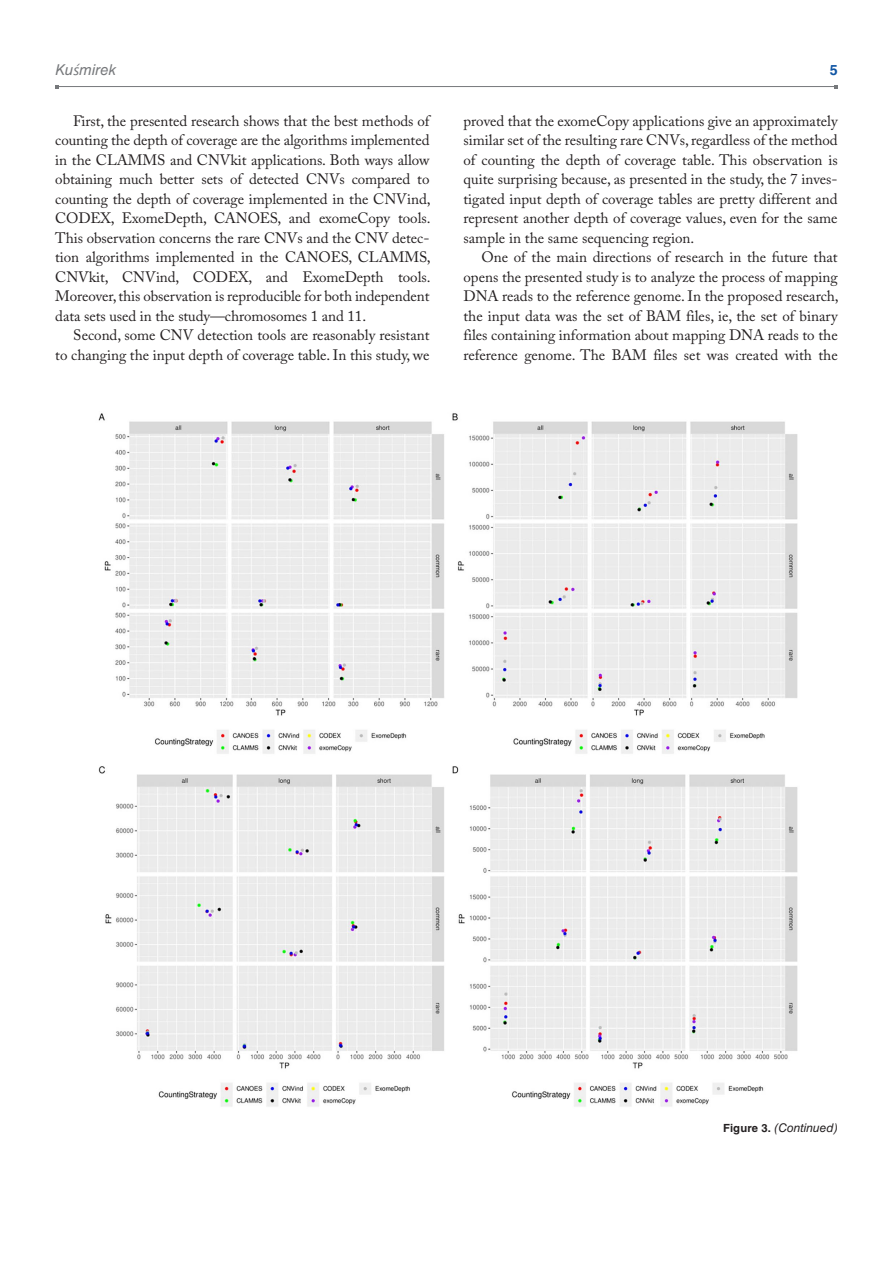
<style>
.page{position:relative;width:893px;height:1263px;background:#fff}
.page>*{position:absolute;margin:0;border:0;box-sizing:border-box;transform-origin:0 0}
.t1{font:15px/19.5px "Adobe Caslon Pro";color:#231f20;text-align:justify}
.t2{font:italic 15px "Helvetica LT Std";color:#76787b}
.t3{font:700 14.25px "Helvetica LT Std";color:#1055a4}
.t4{font:italic 12px "Helvetica LT Std";color:#231f20}
.s1{font-family:"Segoe UI"}
.s2{font-weight:700;font-style:normal;font-size:11.25px}
</style>
<div class="page">
<hr style="left:57px;top:86px;width:779px;height:1px;background:#76787b">
<img style="left:98px;top:413px;width:700px;height:694px">
<p class="t2" style="left:55px;top:61px;width:62px">Ku<span class="s1">ś</span>mirek</p>
<p class="t3" style="left:830px;top:61px;width:9px">5</p>
<p class="t1" style="left:55px;top:111px;width:377px;text-indent:18px">First, the presented research shows that the best methods of counting the depth of coverage are the algorithms implemented in the CLAMMS and CNVkit applications. Both ways allow obtaining much better sets of detected CNVs compared to counting the depth of coverage implemented in the CNVind, CODEX, ExomeDepth, CANOES, and exomeCopy tools.<br>This observation concerns the rare CNVs and the CNV detec&shy;tion algorithms implemented in the CANOES, CLAMMS, CNVkit, CNVind, CODEX, and ExomeDepth tools.<br>Moreover, this observation is reproducible for both independent data sets used in the study—chromosomes 1 and 11.</p>
<p class="t1" style="left:55px;top:325px;width:376px;text-align:right">Second, some CNV detection tools are reasonably resistant<br>to changing the input depth of coverage table. In this study, we</p>
<p class="t1" style="left:463px;top:111px;width:376px">proved that the exomeCopy applications give an approximately similar set of the resulting rare CNVs, regardless of the method of counting the depth of coverage table. This observation is quite surprising because, as presented in the study, the 7 inves&shy;tigated input depth of coverage tables are pretty different and represent another depth of coverage values, even for the same sample in the same sequencing region.</p>
<p class="t1" style="left:463px;top:247px;width:377px;text-indent:18px">One of the main directions of research in the future that opens the presented study is to analyze the process of mapping DNA reads to the reference genome. In the proposed research, the input data was the set of BAM files, ie, the set of binary files containing information about mapping DNA reads to the reference genome. The BAM files set was created with the</p>
<p class="t4" style="left:723px;top:1120px;width:116px"><span class="s2">Figure 3.</span> (Continued)</p>
</div>
